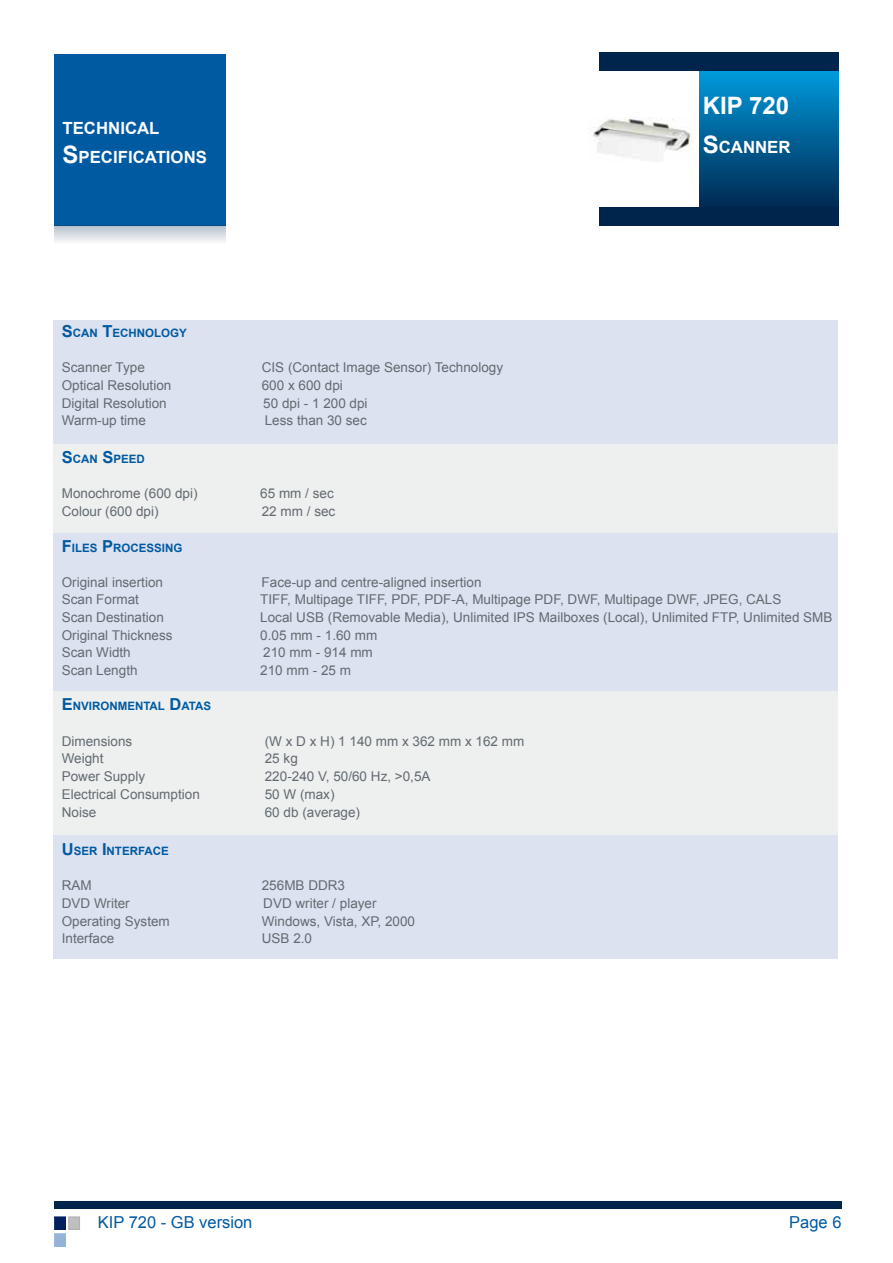
<style>
.page{position:relative;width:893px;height:1263px;background:#fff}
.page>*{position:absolute;margin:0;border:0;box-sizing:border-box;transform-origin:0 0}
.t1{font:700 24px "Arial";color:#fff}
.t2{font:700 16.8px/28.8px "Arial";color:#fbfcfd}
.t3{font:700 16.8px "Arial";color:#fff}
.t4{font:16.5px "Arial";color:#005aa1}
.t5{font:13.5px "Arial";color:#626b71}
.t6{font:700 11.55px "Arial";color:#005aa1}
.s1{font-size:24px}
.s2{font-size:16.5px}
</style>
<div class="page">
<div style="left:54px;top:1201px;width:788px;height:7px;background:#00254d"></div>
<div style="left:55px;top:1217px;width:10px;height:12px;background:#002060"></div>
<div style="left:54px;top:1216px;width:12px;height:14px;border:1px solid #002060"></div>
<div style="left:69px;top:1217px;width:11px;height:12px;background:#bfbfbf"></div>
<div style="left:68px;top:1216px;width:12px;height:14px;border:1px solid #b2b2b2"></div>
<div style="left:55px;top:1234px;width:10px;height:12px;background:#95b3d7"></div>
<div style="left:54px;top:1233px;width:12px;height:14px;border:1px solid #8db3e2"></div>
<div style="left:699px;top:67px;width:140px;height:144px;background:linear-gradient(to bottom,#009de0,#00274f)"></div>
<div style="left:600px;top:53px;width:239px;height:18px;background:#00254d"></div>
<div style="left:600px;top:207px;width:239px;height:18px;background:#00254d"></div>
<div style="left:54px;top:54px;width:171px;height:171px;background:#005aa1"></div>
<svg style="left:54px;top:225px;width:171px;height:17px;background:#c9d2dc"></svg>
<div style="left:53px;top:320px;width:785px;height:124px;background:#dde2f0"></div>
<div style="left:53px;top:444px;width:785px;height:89px;background:#eeefef"></div>
<div style="left:53px;top:534px;width:785px;height:157px;background:#dde2f0"></div>
<div style="left:53px;top:691px;width:785px;height:145px;background:#eeefef"></div>
<div style="left:53px;top:836px;width:785px;height:123px;background:#dde2f0"></div>
<img style="left:592px;top:118px;width:101px;height:43px">
<p class="t2" style="left:63px;top:114px;width:145px">TECHNICAL<br><span class="s1">S</span>PECIFICATIONS</p>
<h1 class="t1" style="left:703px;top:89px;width:88px">KIP 720</h1>
<p class="t3" style="left:703px;top:136px;width:89px"><span class="s1">S</span>CANNER</p>
<p class="t6" style="left:62px;top:325px;width:127px"><span class="s2">S</span>CAN <span class="s2">T</span>ECHNOLOGY</p>
<p class="t5" style="left:62px;top:359px;width:85px">Scanner Type</p>
<p class="t5" style="left:262px;top:359px;width:243px">CIS (Contact Image Sensor) Technology</p>
<p class="t5" style="left:62px;top:376px;width:111px">Optical Resolution</p>
<p class="t5" style="left:262px;top:376px;width:83px">600 x 600 dpi</p>
<p class="t5" style="left:62px;top:394px;width:107px">Digital Resolution</p>
<p class="t5" style="left:263px;top:394px;width:106px">50 dpi - 1 200 dpi</p>
<p class="t5" style="left:62px;top:412px;width:86px">Warm-up time</p>
<p class="t5" style="left:265px;top:412px;width:104px">Less than 30 sec</p>
<p class="t6" style="left:62px;top:451px;width:85px"><span class="s2">S</span>CAN <span class="s2">S</span>PEED</p>
<p class="t5" style="left:62px;top:485px;width:137px">Monochrome (600 dpi)</p>
<p class="t5" style="left:260px;top:485px;width:75px">65 mm / sec</p>
<p class="t5" style="left:62px;top:503px;width:98px">Colour (600 dpi)</p>
<p class="t5" style="left:262px;top:503px;width:75px">22 mm / sec</p>
<p class="t6" style="left:62px;top:540px;width:122px"><span class="s2">F</span>ILES <span class="s2">P</span>ROCESSING</p>
<p class="t5" style="left:62px;top:573px;width:103px">Original insertion</p>
<p class="t5" style="left:262px;top:573px;width:221px">Face-up and centre-aligned insertion</p>
<p class="t5" style="left:62px;top:590px;width:79px">Scan Format</p>
<p class="t5" style="left:260px;top:590px;width:523px">TIFF, Multipage TIFF, PDF, PDF-A, Multipage PDF, DWF, Multipage DWF, JPEG, CALS</p>
<p class="t5" style="left:62px;top:608px;width:104px">Scan Destination</p>
<p class="t5" style="left:260px;top:608px;width:574px">Local USB (Removable Media), Unlimited IPS Mailboxes (Local), Unlimited FTP, Unlimited SMB</p>
<p class="t5" style="left:62px;top:626px;width:112px">Original Thickness</p>
<p class="t5" style="left:260px;top:626px;width:119px">0.05 mm - 1.60 mm</p>
<p class="t5" style="left:62px;top:644px;width:71px">Scan Width</p>
<p class="t5" style="left:263px;top:644px;width:111px">210 mm - 914 mm</p>
<p class="t5" style="left:62px;top:661px;width:77px">Scan Length</p>
<p class="t5" style="left:260px;top:661px;width:92px">210 mm - 25 m</p>
<p class="t6" style="left:62px;top:698px;width:150px"><span class="s2">E</span> NVIRONMENTAL <span class="s2">D</span>ATAS</p>
<p class="t5" style="left:62px;top:732px;width:72px">Dimensions</p>
<p class="t5" style="left:265px;top:732px;width:261px">(W x D x H) 1 140 mm x 362 mm x 162 mm</p>
<p class="t5" style="left:62px;top:750px;width:43px">Weight</p>
<p class="t5" style="left:265px;top:750px;width:35px">25 kg</p>
<p class="t5" style="left:62px;top:767px;width:85px">Power Supply</p>
<p class="t5" style="left:265px;top:767px;width:167px">220-240 V, 50/60 Hz, &gt;0,5A</p>
<p class="t5" style="left:62px;top:785px;width:140px">Electrical Consumption</p>
<p class="t5" style="left:265px;top:785px;width:71px">50 W (max)</p>
<p class="t5" style="left:62px;top:803px;width:36px">Noise</p>
<p class="t5" style="left:265px;top:803px;width:97px">60 db (average)</p>
<p class="t6" style="left:62px;top:843px;width:109px"><span class="s2">U</span>SER <span class="s2">I</span>NTERFACE</p>
<p class="t5" style="left:62px;top:876px;width:31px">RAM</p>
<p class="t5" style="left:262px;top:876px;width:85px">256MB DDR3</p>
<p class="t5" style="left:62px;top:894px;width:69px">DVD Writer</p>
<p class="t5" style="left:263px;top:894px;width:115px">DVD writer / player</p>
<p class="t5" style="left:62px;top:912px;width:110px">Operating System</p>
<p class="t5" style="left:262px;top:912px;width:155px">Windows, Vista, XP, 2000</p>
<p class="t5" style="left:62px;top:930px;width:54px">Interface</p>
<p class="t5" style="left:262px;top:930px;width:52px">USB 2.0</p>
<p class="t4" style="left:98px;top:1211px;width:156px">KIP 720 - GB version</p>
<p class="t4" style="left:789px;top:1211px;width:54px">Page 6</p>
</div>
